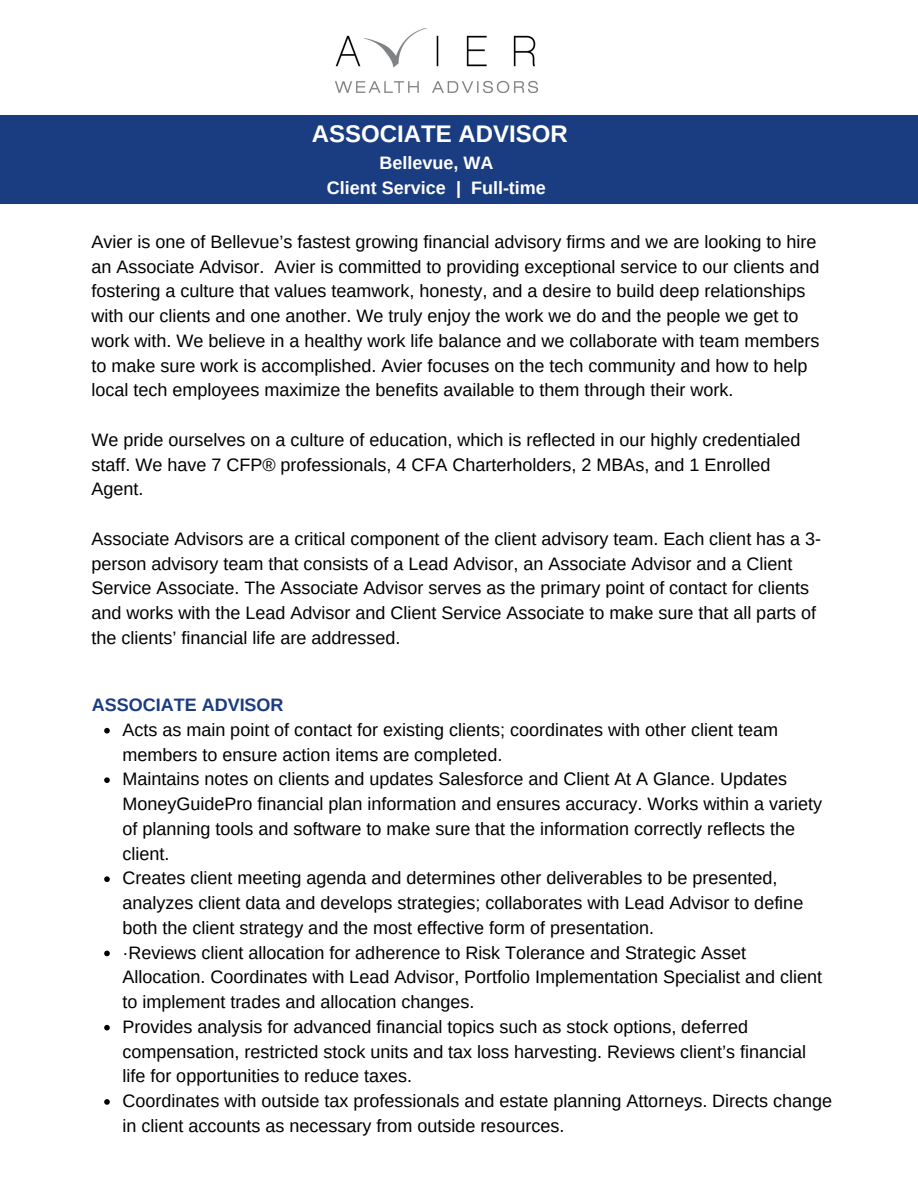
<style>
.page{position:relative;width:918px;height:1188px;background:#fff}
.page>*{position:absolute;margin:0;border:0;box-sizing:border-box;transform-origin:0 0}
.t1{font:700 24px "Arimo";color:#fff}
.t2{font:18px/24.8px "Arimo";color:#000}
.t3{font:700 18px "Arimo";color:#fff}
.t4{font:700 18px "Arimo";color:#1a3c80}
</style>
<div class="page">
<img style="left:335px;top:28px;width:203px;height:64px">
<svg style="left:104px;top:728px;width:6px;height:6px"></svg>
<svg style="left:104px;top:777px;width:6px;height:6px"></svg>
<svg style="left:104px;top:876px;width:6px;height:6px"></svg>
<svg style="left:104px;top:951px;width:6px;height:5px"></svg>
<svg style="left:104px;top:1025px;width:6px;height:5px"></svg>
<svg style="left:104px;top:1099px;width:6px;height:6px"></svg>
<div style="left:0;top:116px;width:918px;height:88px;background:#1a3c80"></div>
<p class="t1" style="left:312px;top:120px;width:257px">ASSOCIATE ADVISOR</p>
<p class="t3" style="left:380px;top:153px;width:115px">Bellevue, WA</p>
<p class="t3" style="left:327px;top:177px;width:221px">Client Service | Full-time</p>
<p class="t2" style="left:92px;top:229px;width:729px">Avier is one of Bellevue’s fastest growing financial advisory firms and we are looking to hire an Associate Advisor. Avier is committed to providing exceptional service to our clients and fostering a culture that values teamwork, honesty, and a desire to build deep relationships with our clients and one another. We truly enjoy the work we do and the people we get to work with. We believe in a healthy work life balance and we collaborate with team members to make sure work is accomplished. Avier focuses on the tech community and how to help local tech employees maximize the benefits available to them through their work.</p>
<p class="t2" style="left:92px;top:427px;width:710px">We pride ourselves on a culture of education, which is reflected in our highly credentialed staff. We have 7 CFP® professionals, 4 CFA Charterholders, 2 MBAs, and 1 Enrolled<br>Agent.</p>
<p class="t2" style="left:92px;top:526px;width:731px">Associate Advisors are a critical component of the client advisory team. Each client has a 3- person advisory team that consists of a Lead Advisor, an Associate Advisor and a Client Service Associate. The Associate Advisor serves as the primary point of contact for clients and works with the Lead Advisor and Client Service Associate to make sure that all parts of the clients’ financial life are addressed.</p>
<p class="t4" style="left:92px;top:695px;width:193px">ASSOCIATE ADVISOR</p>
<p class="t2" style="left:122px;top:717px;width:657px">Acts as main point of contact for existing clients; coordinates with other client team members to ensure action items are completed.</p>
<p class="t2" style="left:122px;top:767px;width:701px">Maintains notes on clients and updates Salesforce and Client At A Glance. Updates MoneyGuidePro financial plan information and ensures accuracy. Works within a variety of planning tools and software to make sure that the information correctly reflects the client.</p>
<p class="t2" style="left:122px;top:866px;width:682px">Creates client meeting agenda and determines other deliverables to be presented, analyzes client data and develops strategies; collaborates with Lead Advisor to define both the client strategy and the most effective form of presentation.</p>
<p class="t2" style="left:122px;top:940px;width:701px">·Reviews client allocation for adherence to Risk Tolerance and Strategic Asset<br>Allocation. Coordinates with Lead Advisor, Portfolio Implementation Specialist and client to implement trades and allocation changes.</p>
<p class="t2" style="left:122px;top:1014px;width:685px">Provides analysis for advanced financial topics such as stock options, deferred compensation, restricted stock units and tax loss harvesting. Reviews client’s financial life for opportunities to reduce taxes.</p>
<p class="t2" style="left:122px;top:1088px;width:711px">Coordinates with outside tax professionals and estate planning Attorneys. Directs change in client accounts as necessary from outside resources.</p>
</div>
